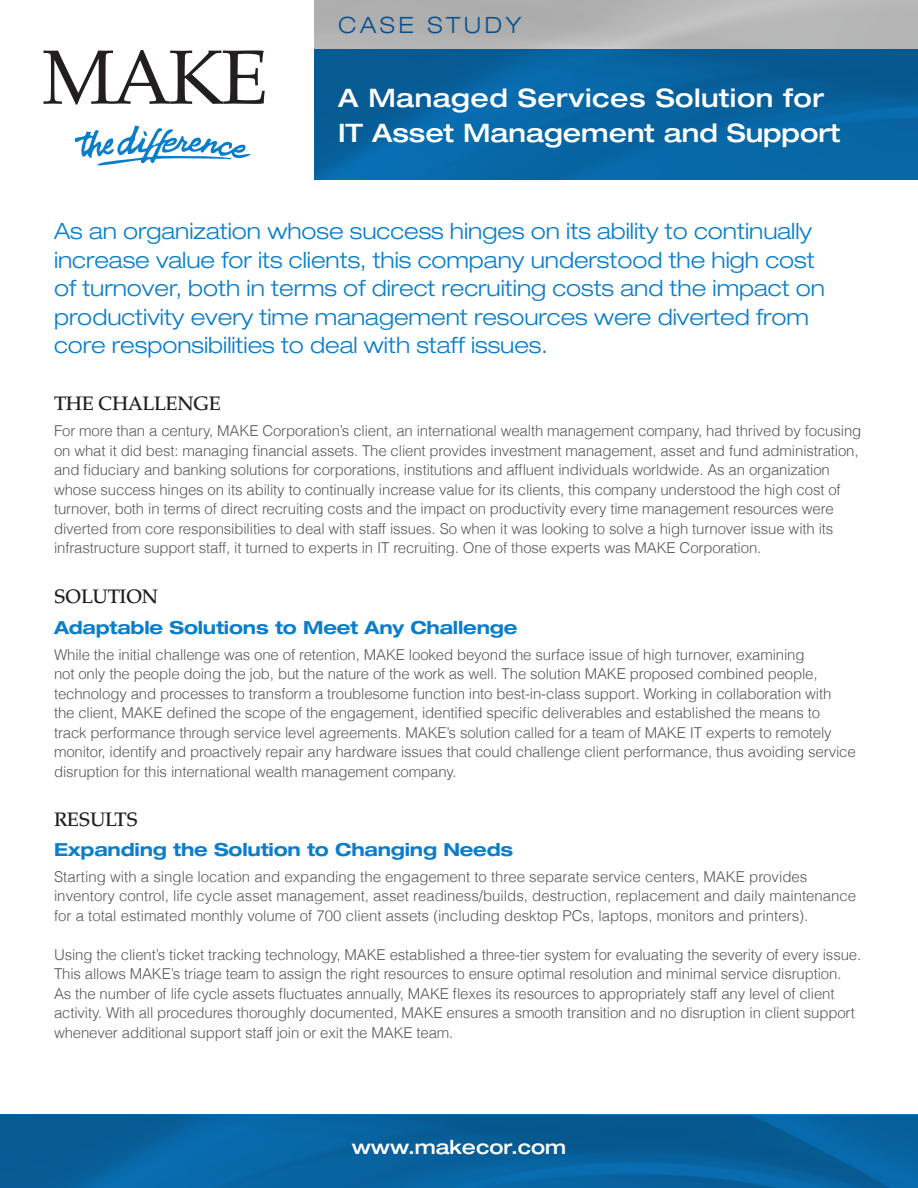
<style>
.page{position:relative;width:918px;height:1188px;background:#fff}
.page>*{position:absolute;margin:0;border:0;box-sizing:border-box;transform-origin:0 0}
.t1{font:500 expanded 25.5px/34.5px "Helvetica Neue";letter-spacing:.01em;color:#fff}
.Intro_Callout_Text{font:300 expanded 22.5px/28.5px "Helvetica Neue";color:#0a7eca}
.t2{font:300 expanded 22.5px "Helvetica Neue";letter-spacing:.16em;color:#045090}
.Header_2{font:500 19.5px "Palatino";letter-spacing:-.02em;color:#231f20}
.t3{font:500 expanded 19.5px "Helvetica Neue";color:#fff}
.Subheads{font:700 expanded 18px "Helvetica Neue";letter-spacing:-.01em;color:#0a7eca}
.Body_Copy{font:300 15px/19.5px "Helvetica";letter-spacing:-.01em;color:#57585a}
</style>
<div class="page">
<svg style="left:314px;top:49px;width:604px;height:130px;background:#0763a0"></svg>
<svg style="left:0;top:1114px;width:918px;height:74px;background:#07619d"></svg>
<svg style="left:44px;top:50px;width:221px;height:55px"></svg>
<svg style="left:75px;top:125px;width:176px;height:40px"></svg>
<p class="t2" style="left:338px;top:11px;width:185px">CASE STUDY</p>
<p class="t1" style="left:338px;top:80px;width:504px">A Managed Services Solution for<br>IT Asset Management and Support</p>
<p class="Intro_Callout_Text" style="left:54px;top:217px;width:773px">As an organization whose success hinges on its ability to continually increase value for its clients, this company understood the high cost of turnover, both in terms of direct recruiting costs and the impact on productivity every time management resources were diverted from core responsibilities to deal with staff issues.</p>
<p class="Header_2" style="left:54px;top:392px;width:169px">THE CHALLENGE</p>
<p class="Body_Copy" style="left:54px;top:421px;width:809px">For more than a century, MAKE Corporation’s client, an international wealth management company, had thrived by focusing on what it did best: managing financial assets. The client provides investment management, asset and fund administration, and fiduciary and banking solutions for corporations, institutions and affluent individuals worldwide. As an organization whose success hinges on its ability to continually increase value for its clients, this company understood the high cost of turnover, both in terms of direct recruiting costs and the impact on productivity every time management resources were diverted from core responsibilities to deal with staff issues. So when it was looking to solve a high turnover issue with its infrastructure support staff, it turned to experts in IT recruiting. One of those experts was MAKE Corporation.</p>
<p class="Header_2" style="left:54px;top:585px;width:106px">SOLUTION</p>
<p class="Subheads" style="left:54px;top:616px;width:465px">Adaptable Solutions to Meet Any Challenge</p>
<p class="Body_Copy" style="left:54px;top:644px;width:803px">While the initial challenge was one of retention, MAKE looked beyond the surface issue of high turnover, examining<br>not only the people doing the job, but the nature of the work as well. The solution MAKE proposed combined people, technology and processes to transform a troublesome function into best-in-class support. Working in collaboration with the client, MAKE defined the scope of the engagement, identified specific deliverables and established the means to track performance through service level agreements. MAKE’s solution called for a team of MAKE IT experts to remotely monitor, identify and proactively repair any hardware issues that could challenge client performance, thus avoiding service disruption for this international wealth management company.</p>
<p class="Header_2" style="left:54px;top:808px;width:85px">RESULTS</p>
<p class="Subheads" style="left:54px;top:838px;width:461px">Expanding the Solution to Changing Needs</p>
<p class="Body_Copy" style="left:54px;top:866px;width:804px">Starting with a single location and expanding the engagement to three separate service centers, MAKE provides inventory control, life cycle asset management, asset readiness/builds, destruction, replacement and daily maintenance for a total estimated monthly volume of 700 client assets (including desktop PCs, laptops, monitors and printers).</p>
<p class="Body_Copy" style="left:54px;top:944px;width:809px">Using the client’s ticket tracking technology, MAKE established a three-tier system for evaluating the severity of every issue.<br>This allows MAKE’s triage team to assign the right resources to ensure optimal resolution and minimal service disruption.</p>
<p class="Body_Copy" style="left:54px;top:983px;width:802px">As the number of life cycle assets fluctuates annually, MAKE flexes its resources to appropriately staff any level of client activity. With all procedures thoroughly documented, MAKE ensures a smooth transition and no disruption in client support whenever additional support staff join or exit the MAKE team.</p>
<p class="t3" style="left:352px;top:1135px;width:216px">www.makecor.com</p>
</div>
